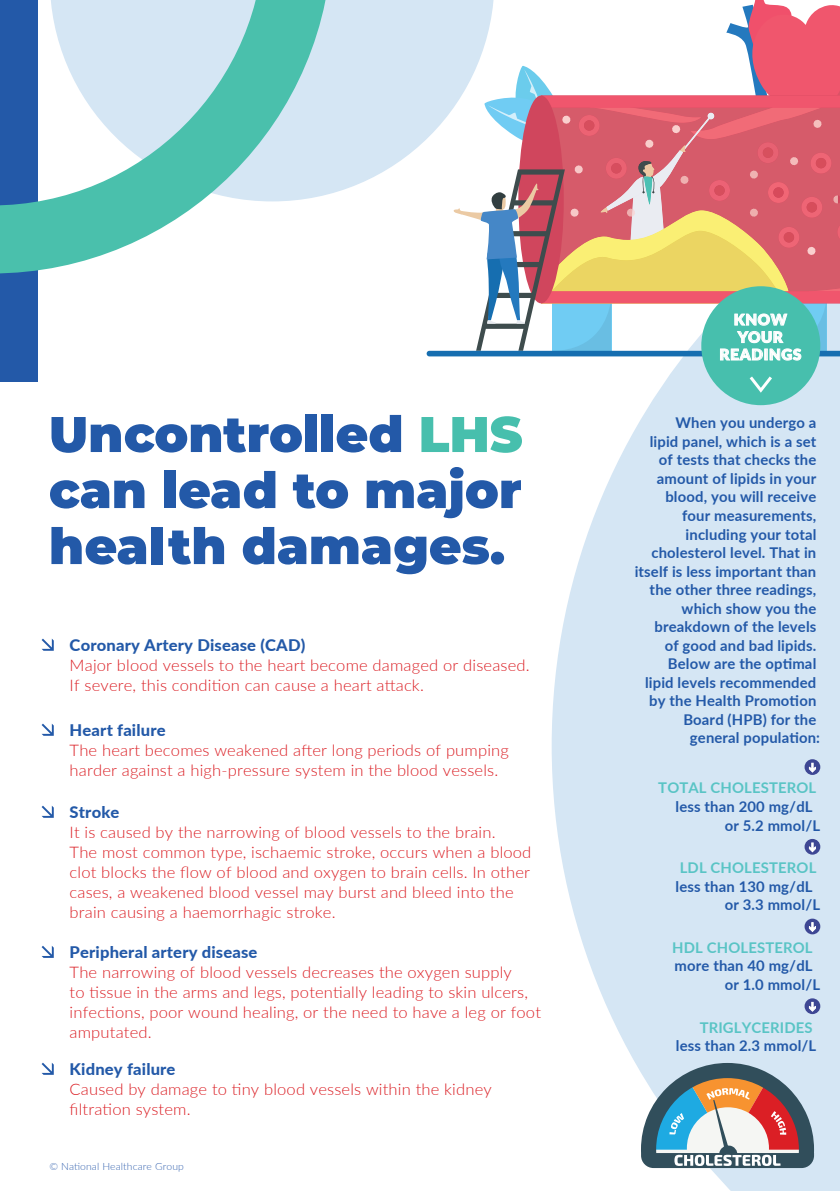
<style>
.page{position:relative;width:840px;height:1191px;background:#fff}
.page>*{position:absolute;margin:0;border:0;box-sizing:border-box;transform-origin:0 0}
.t1{font:900 50px/56px "Montserrat";color:#2359a8;text-align:justify}
.t2{font:300 16px/20px "Lato";letter-spacing:.01em;color:#db1f25}
.t3{font:800 16px "Lato";letter-spacing:.01em;color:#2359a8}
.t4{font:900 15.2px/17.4px "Lato";letter-spacing:.05em;color:#fff;text-align:center}
.t5{font:700 14.8px/18.6px "Lato";letter-spacing:.01em;color:#2359a8}
.t6{font:700 14.8px "Lato";letter-spacing:.01em;color:#59c4c5}
.t7{font:300 10px "Lato";letter-spacing:.01em;color:#3865b0}
.s1{color:#47bfad}
</style>
<div class="page">
<svg style="left:551px;top:360px;width:288px;height:831px;fill:#d5e6f4"></svg>
<svg style="left:42px;top:638px;width:12px;height:13px"></svg>
<svg style="left:42px;top:723px;width:12px;height:13px"></svg>
<svg style="left:42px;top:805px;width:12px;height:13px"></svg>
<svg style="left:42px;top:946px;width:12px;height:12px"></svg>
<svg style="left:42px;top:1062px;width:12px;height:12px"></svg>
<svg style="left:332px;top:0;width:94px;height:193px;background:#d9e8f5"></svg>
<div style="left:0;top:0;width:38px;height:382px;background:#2359a8"></div>
<svg style="left:0;top:0;width:332px;height:273px"></svg>
<svg style="left:804px;top:759px;width:15px;height:16px"></svg>
<svg style="left:808px;top:763px;width:7px;height:9px"></svg>
<div style="left:804px;top:839px;width:15px;height:15px;background:#3e4794;border-radius:50%"></div>
<svg style="left:808px;top:842px;width:7px;height:10px"></svg>
<svg style="left:804px;top:918px;width:15px;height:16px"></svg>
<svg style="left:808px;top:922px;width:7px;height:9px"></svg>
<svg style="left:804px;top:998px;width:15px;height:16px"></svg>
<svg style="left:808px;top:1002px;width:7px;height:9px"></svg>
<svg style="left:640px;top:1063px;width:173px;height:105px"></svg>
<div style="left:701px;top:286px;width:118px;height:119px;background:#47bfad;border-radius:50%"></div>
<svg style="left:426px;top:0;width:413px;height:360px"></svg>
<svg style="left:749px;top:376px;width:23px;height:17px"></svg>
<p class="t4" style="left:719px;top:310px;width:83px">KNOW<br>YOUR<br>READINGS</p>
<h1 class="t1" style="left:49px;top:403px;width:475px">Uncontrolled <span class="s1">LHS </span>can lead to major health damages.</h1>
<p class="t5" style="left:634px;top:413px;width:187px;text-align:right">When you undergo a<br>lipid panel, which is a set<br>of tests that checks the amount of lipids in your blood, you will receive<br>four measurements, including your total cholesterol level. That in itself is less important than the other three readings, which show you the breakdown of the levels<br>of good and bad lipids.<br>Below are the optimal<br>lipid levels recommended by the Health Promotion<br>Board (HPB) for the general population:</p>
<p class="t6" style="left:658px;top:777px;width:159px">TOTAL CHOLESTEROL</p>
<p class="t5" style="left:724px;top:796px;width:97px;text-indent:-49px">less than 200 mg/dL or 5.2 mmol/L</p>
<p class="t6" style="left:679px;top:857px;width:138px">LDL CHOLESTEROL</p>
<p class="t5" style="left:724px;top:876px;width:97px;text-indent:-49px">less than 130 mg/dL or 3.3 mmol/L</p>
<p class="t6" style="left:671px;top:936px;width:142px">HDL CHOLESTEROL</p>
<p class="t5" style="left:724px;top:956px;width:97px;text-indent:-50px">more than 40 mg/dL or 1.0 mmol/L</p>
<p class="t6" style="left:699px;top:1016px;width:114px">TRIGLYCERIDES</p>
<p class="t5" style="left:675px;top:1035px;width:142px">less than 2.3 mmol/L</p>
<p class="t3" style="left:70px;top:633px;width:237px">Coronary Artery Disease (CAD)</p>
<p class="t2" style="left:70px;top:654px;width:461px">Major blood vessels to the heart become damaged or diseased.<br>If severe, this condition can cause a heart attack.</p>
<p class="t3" style="left:70px;top:718px;width:97px">Heart failure</p>
<p class="t2" style="left:70px;top:739px;width:440px">The heart becomes weakened after long periods of pumping harder against a high-pressure system in the blood vessels.</p>
<p class="t3" style="left:70px;top:800px;width:51px">Stroke</p>
<p class="t2" style="left:70px;top:821px;width:463px">It is caused by the narrowing of blood vessels to the brain.<br>The most common type, ischaemic stroke, occurs when a blood clot blocks the flow of blood and oxygen to brain cells. In other cases, a weakened blood vessel may burst and bleed into the brain causing a haemorrhagic stroke.</p>
<p class="t3" style="left:70px;top:940px;width:189px">Peripheral artery disease</p>
<p class="t2" style="left:70px;top:961px;width:472px">The narrowing of blood vessels decreases the oxygen supply<br>to tissue in the arms and legs, potentially leading to skin ulcers, infections, poor wound healing, or the need to have a leg or foot amputated.</p>
<p class="t3" style="left:70px;top:1057px;width:107px">Kidney failure</p>
<p class="t2" style="left:70px;top:1078px;width:423px">Caused by damage to tiny blood vessels within the kidney filtration system.</p>
<p class="t7" style="left:49px;top:1159px;width:136px">© National Healthcare Group</p>
</div>
